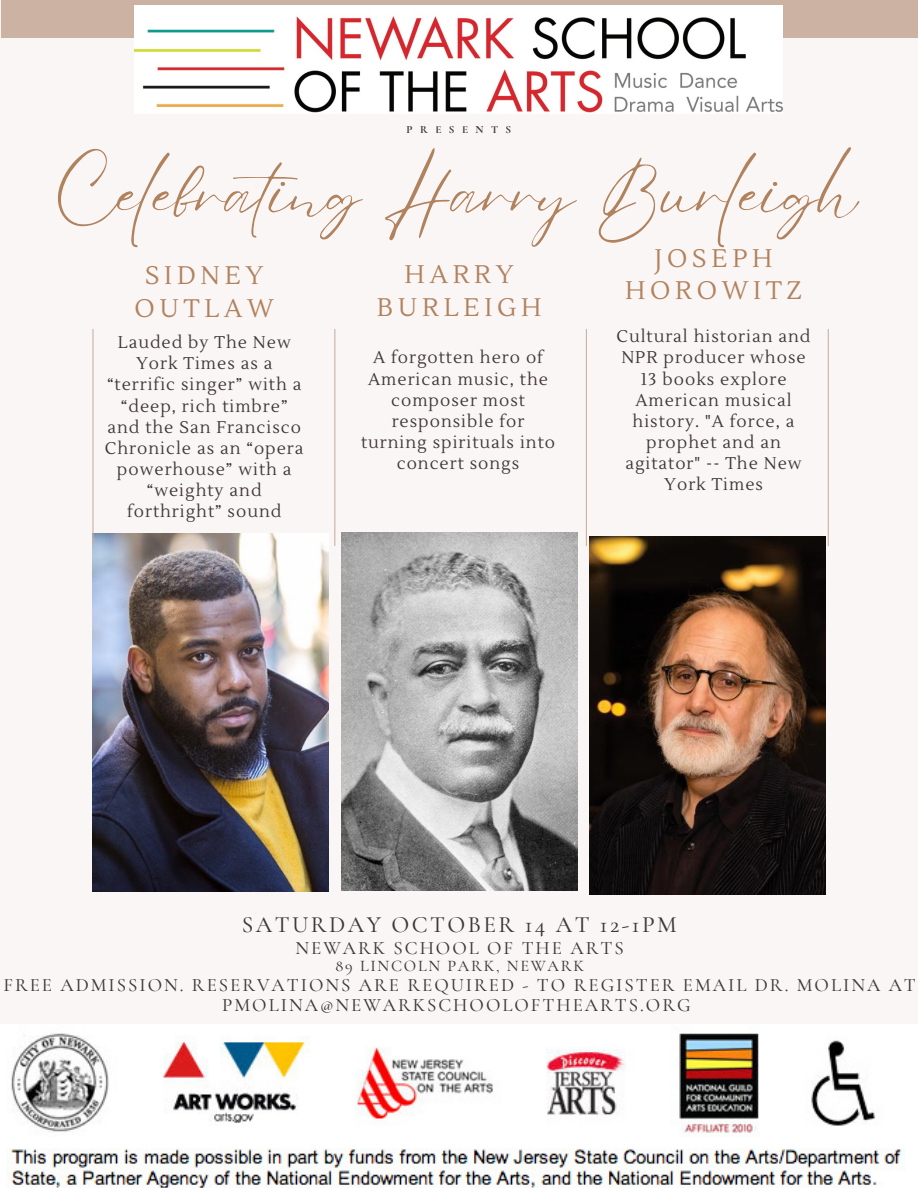
<style>
.page{position:relative;width:918px;height:1188px;background:#faf6f5}
.page>*{position:absolute;margin:0;border:0;box-sizing:border-box;transform-origin:0 0}
.t1{font:67.05px "Eyesome Script";color:#b1825e}
.t2{font:25.35px "Lustria";letter-spacing:.185em;color:#b1825e}
.t3{font:500 23.4px "Cormorant Garamond";letter-spacing:.105em;color:#403737}
.t4{font:500 18.9px/20.2px "Cormorant Garamond";letter-spacing:.105em;color:#403737;text-align:center}
.t5{font:16.95px/21.1px "Lustria";letter-spacing:.06em;color:#403737;text-align:center}
.t6{font:500 16.2px "Cormorant Garamond";letter-spacing:.105em;color:#403737}
.t7{font:700 10.95px "Cormorant Garamond";letter-spacing:.675em;color:#403737}
</style>
<div class="page">
<img style="left:92px;top:534px;width:237px;height:357px">
<img style="left:341px;top:533px;width:236px;height:357px">
<img style="left:589px;top:537px;width:236px;height:358px">
<div style="left:1px;top:0;width:917px;height:38px;background:#cbb2a3"></div>
<hr style="left:92px;top:329px;width:2px;height:217px;background:#cbb2a3">
<hr style="left:586px;top:329px;width:1px;height:217px;background:#cbb2a3">
<hr style="left:334px;top:329px;width:1px;height:217px;background:#cbb2a3">
<hr style="left:828px;top:329px;width:1px;height:217px;background:#cbb2a3">
<img style="left:134px;top:6px;width:648px;height:107px">
<img style="left:11px;top:1033px;width:891px;height:155px">
<p class="t7" style="left:407px;top:122px;width:106px">PRESENTS</p>
<p class="t1" style="left:54px;top:149px;width:805px">Celebrating Harry Burleigh</p>
<p class="t2" style="left:654px;top:242px;width:120px">JOSEPH</p>
<p class="t2" style="left:625px;top:275px;width:178px">HOROWITZ</p>
<p class="t2" style="left:405px;top:259px;width:111px">HARRY</p>
<p class="t2" style="left:377px;top:292px;width:166px">BURLEIGH</p>
<p class="t2" style="left:145px;top:260px;width:120px">SIDNEY</p>
<p class="t2" style="left:135px;top:293px;width:141px">OUTLAW</p>
<p class="t5" style="left:105px;top:332px;width:200px">Lauded by The New<br>York Times as a “terrific singer” with a “deep, rich timbre” and the San Francisco<br>Chronicle as an “opera powerhouse” with a “weighty and forthright” sound</p>
<p class="t5" style="left:617px;top:326px;width:195px">Cultural historian and<br>NPR producer whose<br>13 books explore<br>American musical history. "A force, a prophet and an agitator" -- The New<br>York Times</p>
<p class="t5" style="left:361px;top:347px;width:196px">A forgotten hero of<br>American music, the composer most responsible for turning spirituals into concert songs</p>
<p class="t3" style="left:242px;top:911px;width:436px">SATURDAY OCTOBER 14 AT 12-1PM</p>
<p class="t4" style="left:296px;top:938px;width:330px">NEWARK SCHOOL OF THE ARTS</p>
<p class="t6" style="left:336px;top:956px;width:250px">89 LINCOLN PARK, NEWARK</p>
<p class="t4" style="left:3px;top:975px;width:914px">FREE ADMISSION. RESERVATIONS ARE REQUIRED - TO REGISTER EMAIL DR. MOLINA AT<br>PMOLINA@NEWARKSCHOOLOFTHEARTS.ORG</p>
</div>
